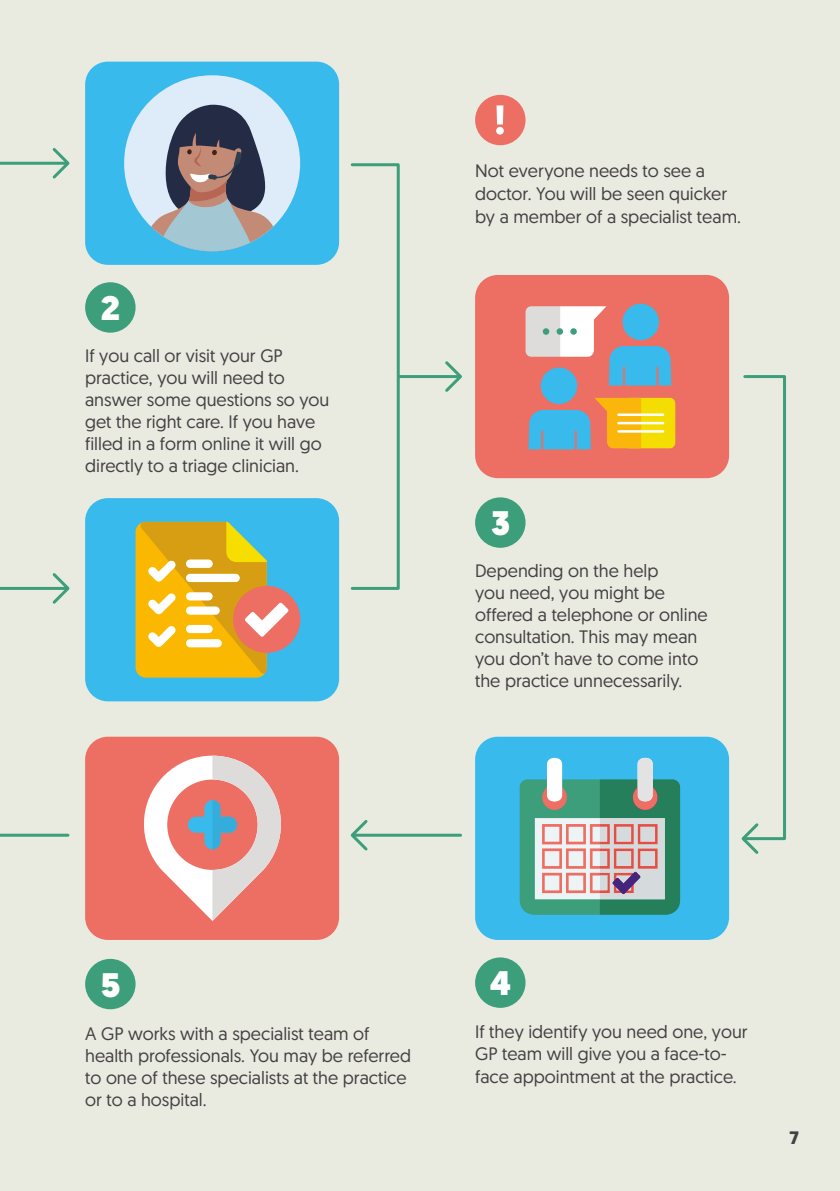
<style>
.page{position:relative;width:840px;height:1191px;background:#fff}
.page>*{position:absolute;margin:0;border:0;box-sizing:border-box;transform-origin:0 0}
.t1{font:900 34px "Geomanist";color:#fff}
.t2{font:18px/22px "Geomanist";color:#454043}
.t3{font:700 18px "Geomanist";color:#454043}
</style>
<div class="page">
<div style="left:0;top:0;width:839px;height:1191px;background:#e9ebe1"></div>
<div style="left:475px;top:95px;width:50px;height:50px;background:#ed6e63;border-radius:50%"></div>
<svg style="left:496px;top:105px;width:7px;height:30px"></svg>
<div style="left:475px;top:957px;width:50px;height:50px;background:#3c9e7a;border-radius:50%"></div>
<div style="left:85px;top:959px;width:50px;height:50px;background:#3c9e7a;border-radius:50%"></div>
<div style="left:85px;top:282px;width:50px;height:51px;background:#3c9e7a;border-radius:50%"></div>
<div style="left:475px;top:497px;width:50px;height:51px;background:#3c9e7a;border-radius:50%"></div>
<svg style="left:741px;top:375px;width:45px;height:479px"></svg>
<hr style="left:352px;top:833px;width:108px;height:3px;background:#3c9e7a">
<svg style="left:350px;top:820px;width:20px;height:31px"></svg>
<div style="left:350px;top:163px;width:49px;height:427px;border:3px solid #3c9e7a"></div>
<hr style="left:0;top:587px;width:67px;height:3px;background:#3c9e7a">
<svg style="left:50px;top:573px;width:20px;height:31px"></svg>
<hr style="left:398px;top:375px;width:61px;height:3px;background:#3c9e7a">
<svg style="left:442px;top:361px;width:20px;height:31px"></svg>
<hr style="left:0;top:162px;width:67px;height:3px;background:#3c9e7a">
<svg style="left:50px;top:148px;width:20px;height:31px"></svg>
<hr style="left:0;top:833px;width:68px;height:3px;background:#3c9e7a">
<div style="left:85px;top:498px;width:254px;height:203px;background:#38baed;border-radius:23px"></div>
<div style="left:233px;top:586px;width:67px;height:67px;background:#ed6e63;border-radius:50%"></div>
<svg style="left:135px;top:522px;width:153px;height:155px"></svg>
<div style="left:85px;top:736px;width:254px;height:204px;background:#ed6e63;border-radius:23px"></div>
<svg style="left:144px;top:755px;width:137px;height:166px"></svg>
<div style="left:475px;top:736px;width:253px;height:204px;background:#38baed;border-radius:23px"></div>
<div style="left:546px;top:758px;width:16px;height:43px;background:#fff;border-radius:7px"></div>
<div style="left:637px;top:758px;width:15px;height:43px;background:#e3e3e3;border-radius:7px"></div>
<svg style="left:519px;top:779px;width:160px;height:135px;background:#91ab9d"></svg>
<div style="left:475px;top:275px;width:253px;height:203px;background:#ed6e63;border-radius:23px"></div>
<div style="left:622px;top:304px;width:36px;height:36px;background:#38baed;border-radius:50%"></div>
<svg style="left:525px;top:306px;width:146px;height:79px"></svg>
<div style="left:540px;top:367px;width:37px;height:37px;background:#38baed;border-radius:50%"></div>
<svg style="left:528px;top:398px;width:147px;height:51px"></svg>
<div style="left:542px;top:328px;width:7px;height:7px;background:#3c9e7a;border-radius:50%"></div>
<div style="left:556px;top:328px;width:6px;height:7px;background:#3c9e7a;border-radius:50%"></div>
<div style="left:570px;top:328px;width:6px;height:7px;background:#3c9e7a;border-radius:50%"></div>
<div style="left:85px;top:62px;width:254px;height:203px;background:#38baed;border-radius:23px"></div>
<svg style="left:124px;top:75px;width:176px;height:176px"></svg>
<h5 class="t1" style="left:100px;top:285px;width:21px">2</h5>
<p class="t2" style="left:85px;top:344px;width:245px">If you call or visit your GP practice, you will need to answer some questions so you get the right care. If you have filled in a form online it will go directly to a triage clinician.</p>
<p class="t2" style="left:475px;top:158px;width:267px;line-height:23px">Not everyone needs to see a doctor. You will be seen quicker by a member of a specialist team.</p>
<h5 class="t1" style="left:490px;top:500px;width:21px">3</h5>
<p class="t2" style="left:475px;top:559px;width:234px">Depending on the help<br>you need, you might be offered a telephone or online consultation. This may mean you don’t have to come into the practice unnecessarily.</p>
<h5 class="t1" style="left:101px;top:961px;width:21px">5</h5>
<p class="t2" style="left:85px;top:1022px;width:327px">A GP works with a specialist team of health professionals. You may be referred to one of these specialists at the practice or to a hospital.</p>
<h5 class="t1" style="left:489px;top:960px;width:23px">4</h5>
<p class="t2" style="left:475px;top:1020px;width:274px">If they identify you need one, your<br>GP team will give you a face-to&shy;face appointment at the practice.</p>
<p class="t3" style="left:789px;top:1125px;width:11px">7</p>
</div>
